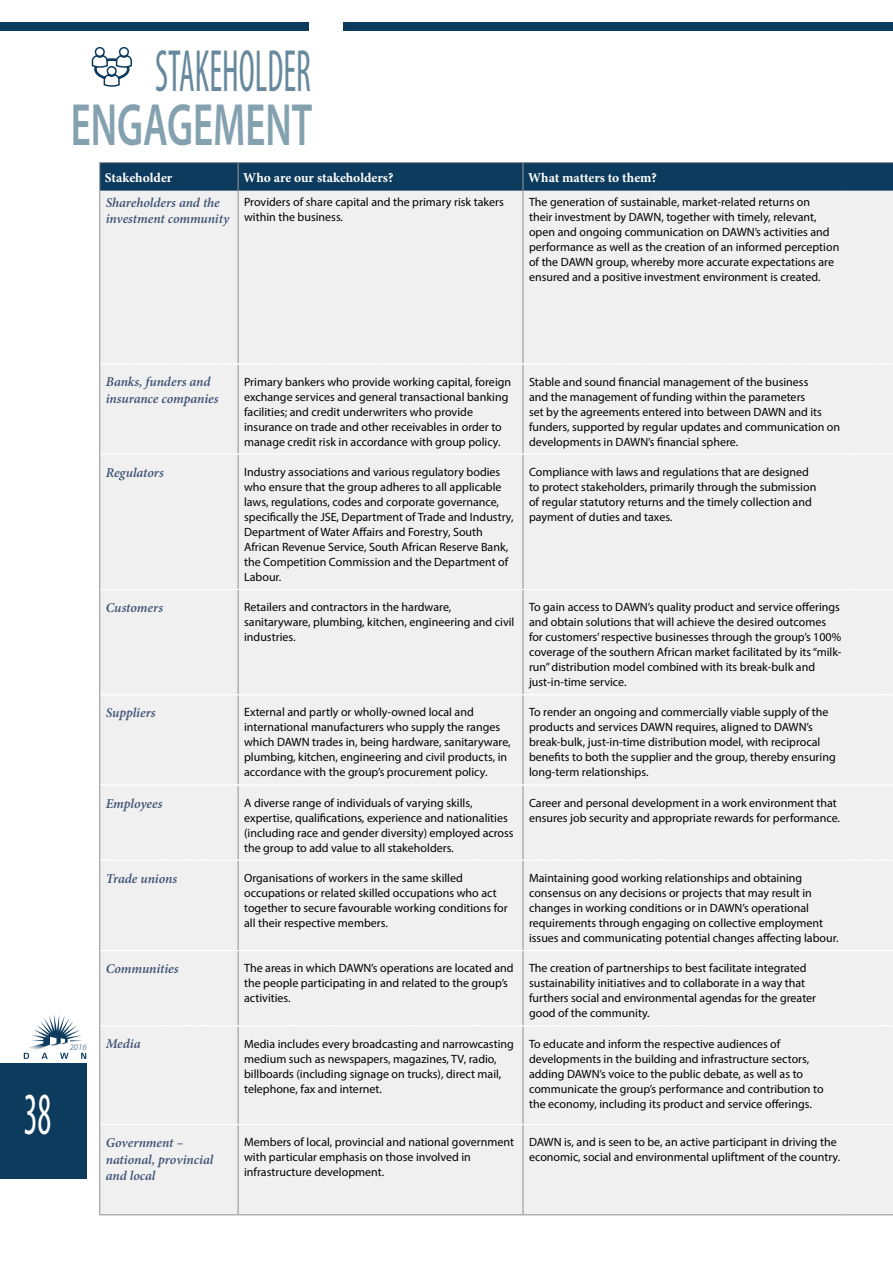
<style>
.page{position:relative;width:893px;height:1263px;background:#fff}
.page>*{position:absolute;margin:0;border:0;box-sizing:border-box;transform-origin:0 0}
.t1{font:condensed 60px "Myriad Pro";color:#67899d;scale:.6 1}
.t2{font:600 60px "Myriad Pro";color:#84a1b0;scale:.65 1}
.t3{font:condensed 60px "Myriad Pro";color:#fff;scale:.6 1}
.t4{font:italic 600 13.5px/16.5px "Minion Pro";letter-spacing:-.005em;color:#3d5372}
.t5{font:700 13.5px "Minion Pro";color:#fff}
.t6{font:12px/15px "Myriad Pro";color:#000}
.t7{font:italic 8.7px "Myriad Pro";color:#67899d}
</style>
<div class="page">
<div style="left:343px;top:22px;width:550px;height:8px;background:#0c3b5d"></div>
<div style="left:0;top:22px;width:309px;height:8px;background:#0c3b5d"></div>
<div style="left:0;top:1063px;width:87px;height:115px;background:#0c3b5d"></div>
<svg style="left:24px;top:1015px;width:62px;height:44px"></svg>
<svg style="left:91px;top:46px;width:41px;height:41px"></svg>
<div style="left:100px;top:191px;width:793px;height:1023px;background:#f1f0f1"></div>
<hr style="left:238px;top:191px;width:1px;height:172px;background:#939598">
<hr style="left:522px;top:191px;width:2px;height:172px;background:#939598">
<hr style="left:238px;top:364px;width:1px;height:90px;background:#939598">
<hr style="left:522px;top:364px;width:2px;height:90px;background:#939598">
<hr style="left:238px;top:455px;width:1px;height:134px;background:#939598">
<hr style="left:522px;top:455px;width:2px;height:134px;background:#939598">
<hr style="left:238px;top:590px;width:1px;height:104px;background:#939598">
<hr style="left:522px;top:590px;width:2px;height:104px;background:#939598">
<hr style="left:238px;top:695px;width:1px;height:89px;background:#939598">
<hr style="left:522px;top:695px;width:2px;height:89px;background:#939598">
<hr style="left:238px;top:785px;width:1px;height:75px;background:#939598">
<hr style="left:522px;top:785px;width:2px;height:75px;background:#939598">
<hr style="left:238px;top:861px;width:1px;height:89px;background:#939598">
<hr style="left:522px;top:861px;width:2px;height:89px;background:#939598">
<hr style="left:238px;top:951px;width:1px;height:74px;background:#939598">
<hr style="left:522px;top:951px;width:2px;height:74px;background:#939598">
<hr style="left:238px;top:1026px;width:1px;height:98px;background:#939598">
<hr style="left:522px;top:1026px;width:2px;height:98px;background:#939598">
<hr style="left:238px;top:1125px;width:1px;height:89px;background:#939598">
<hr style="left:522px;top:1125px;width:2px;height:89px;background:#939598">
<hr style="left:99px;top:191px;width:1px;height:173px;background:#939598">
<hr style="left:99px;top:364px;width:1px;height:90px;background:#939598">
<hr style="left:99px;top:454px;width:1px;height:135px;background:#939598">
<hr style="left:99px;top:589px;width:1px;height:106px;background:#939598">
<hr style="left:99px;top:695px;width:1px;height:90px;background:#939598">
<hr style="left:99px;top:785px;width:1px;height:75px;background:#939598">
<hr style="left:99px;top:860px;width:1px;height:90px;background:#939598">
<hr style="left:99px;top:950px;width:1px;height:76px;background:#939598">
<hr style="left:99px;top:162px;width:139px;height:1px;background:#939598">
<svg style="left:99px;top:163px;width:794px;height:28px;background:#103e5f"></svg>
<hr style="left:238px;top:162px;width:285px;height:1px;background:#939598">
<hr style="left:523px;top:162px;width:325px;height:1px;background:#939598">
<hr style="left:848px;top:162px;width:45px;height:1px;background:#939598">
<hr style="left:99px;top:1026px;width:1px;height:98px;background:#939598">
<hr style="left:99px;top:1124px;width:1px;height:90px;background:#939598">
<hr style="left:99px;top:1214px;width:139px;height:1px;background:#939598">
<hr style="left:238px;top:1214px;width:285px;height:1px;background:#939598">
<hr style="left:523px;top:1214px;width:325px;height:1px;background:#939598">
<hr style="left:848px;top:1214px;width:45px;height:1px;background:#939598">
<svg style="left:101px;top:363px;width:792px;height:1px"></svg>
<svg style="left:101px;top:454px;width:792px;height:1px"></svg>
<svg style="left:101px;top:589px;width:792px;height:1px"></svg>
<svg style="left:101px;top:694px;width:792px;height:1px"></svg>
<svg style="left:101px;top:784px;width:792px;height:1px"></svg>
<svg style="left:101px;top:860px;width:792px;height:1px"></svg>
<svg style="left:101px;top:950px;width:792px;height:1px"></svg>
<svg style="left:101px;top:1025px;width:792px;height:1px"></svg>
<svg style="left:101px;top:1124px;width:792px;height:1px"></svg>
<h1 class="t1" style="left:155px;top:35px;width:261px">STAKEHOLDER</h1>
<h1 class="t2" style="left:71px;top:87px;width:373px">ENGAGEMENT</h1>
<p class="t5" style="left:105px;top:168px;width:69px">Stakeholder</p>
<p class="t5" style="left:243px;top:168px;width:152px">Who are our stakeholders?</p>
<p class="t5" style="left:528px;top:168px;width:130px">What matters to them?</p>
<p class="t4" style="left:106px;top:194px;width:125px">Shareholders and the investment community</p>
<p class="t6" style="left:244px;top:194px;width:261px">Providers of share capital and the primary risk takers within the business.</p>
<p class="t6" style="left:529px;top:194px;width:312px">The generation of sustainable, market-related returns on<br>their investment by DAWN, together with timely, relevant, open and ongoing communication on DAWN’s activities and performance as well as the creation of an informed perception of the DAWN group, whereby more accurate expectations are ensured and a positive investment environment is created.</p>
<h1 class="t3" style="left:24px;top:1078px;width:48px">38</h1>
<p class="t7" style="left:70px;top:1042px;width:19px">2016</p>
<p class="t4" style="left:106px;top:374px;width:114px">Banks, funders and insurance companies</p>
<p class="t6" style="left:244px;top:374px;width:268px">Primary bankers who provide working capital, foreign exchange services and general transactional banking facilities; and credit underwriters who provide insurance on trade and other receivables in order to manage credit risk in accordance with group policy.</p>
<p class="t6" style="left:529px;top:374px;width:313px">Stable and sound financial management of the business<br>and the management of funding within the parameters<br>set by the agreements entered into between DAWN and its funders, supported by regular updates and communication on developments in DAWN’s financial sphere.</p>
<p class="t4" style="left:106px;top:464px;width:59px">Regulators</p>
<p class="t6" style="left:244px;top:464px;width:271px">Industry associations and various regulatory bodies who ensure that the group adheres to all applicable laws, regulations, codes and corporate governance, specifically the JSE, Department of Trade and Industry, Department of Water Affairs and Forestry, South African Revenue Service, South African Reserve Bank, the Competition Commission and the Department of Labour.</p>
<p class="t6" style="left:529px;top:464px;width:289px">Compliance with laws and regulations that are designed to protect stakeholders, primarily through the submission of regular statutory returns and the timely collection and payment of duties and taxes.</p>
<p class="t4" style="left:106px;top:599px;width:59px">Customers</p>
<p class="t6" style="left:244px;top:599px;width:272px">Retailers and contractors in the hardware, sanitaryware, plumbing, kitchen, engineering and civil industries.</p>
<p class="t6" style="left:529px;top:599px;width:314px">To gain access to DAWN’s quality product and service offerings and obtain solutions that will achieve the desired outcomes for customers’ respective businesses through the group’s 100% coverage of the southern African market facilitated by its “milk&shy;run” distribution model combined with its break-bulk and just-in-time service.</p>
<p class="t4" style="left:106px;top:704px;width:51px">Suppliers</p>
<p class="t6" style="left:244px;top:705px;width:268px">External and partly or wholly-owned local and international manufacturers who supply the ranges which DAWN trades in, being hardware, sanitaryware, plumbing, kitchen, engineering and civil products, in accordance with the group’s procurement policy.</p>
<p class="t6" style="left:529px;top:705px;width:308px">To render an ongoing and commercially viable supply of the products and services DAWN requires, aligned to DAWN’s break-bulk, just-in-time distribution model, with reciprocal benefits to both the supplier and the group, thereby ensuring long-term relationships.</p>
<p class="t4" style="left:106px;top:795px;width:58px">Employees</p>
<p class="t6" style="left:244px;top:795px;width:271px">A diverse range of individuals of varying skills, expertise, qualifications, experience and nationalities (including race and gender diversity) employed across the group to add value to all stakeholders.</p>
<p class="t6" style="left:529px;top:795px;width:313px">Career and personal development in a work environment that ensures job security and appropriate rewards for performance.</p>
<p class="t4" style="left:106px;top:870px;width:73px">Trade unions</p>
<p class="t6" style="left:244px;top:870px;width:265px">Organisations of workers in the same skilled occupations or related skilled occupations who act together to secure favourable working conditions for all their respective members.</p>
<p class="t6" style="left:529px;top:870px;width:311px">Maintaining good working relationships and obtaining consensus on any decisions or projects that may result in changes in working conditions or in DAWN’s operational requirements through engaging on collective employment issues and communicating potential changes affecting labour.</p>
<p class="t4" style="left:106px;top:960px;width:74px">Communities</p>
<p class="t6" style="left:244px;top:960px;width:271px">The areas in which DAWN’s operations are located and the people participating in and related to the group’s activities.</p>
<p class="t6" style="left:529px;top:960px;width:289px">The creation of partnerships to best facilitate integrated sustainability initiatives and to collaborate in a way that furthers social and environmental agendas for the greater good of the community.</p>
<p class="t4" style="left:106px;top:1036px;width:36px">Media</p>
<p class="t6" style="left:244px;top:1036px;width:271px">Media includes every broadcasting and narrowcasting medium such as newspapers, magazines, TV, radio, billboards (including signage on trucks), direct mail, telephone, fax and internet.</p>
<p class="t6" style="left:529px;top:1036px;width:296px">To educate and inform the respective audiences of developments in the building and infrastructure sectors, adding DAWN’s voice to the public debate, as well as to communicate the group’s performance and contribution to the economy, including its product and service offerings.</p>
<p class="t4" style="left:106px;top:1134px;width:109px">Government – national, provincial and local</p>
<p class="t6" style="left:244px;top:1134px;width:271px">Members of local, provincial and national government with particular emphasis on those involved in infrastructure development.</p>
<p class="t6" style="left:529px;top:1134px;width:313px">DAWN is, and is seen to be, an active participant in driving the economic, social and environmental upliftment of the country.</p>
</div>
